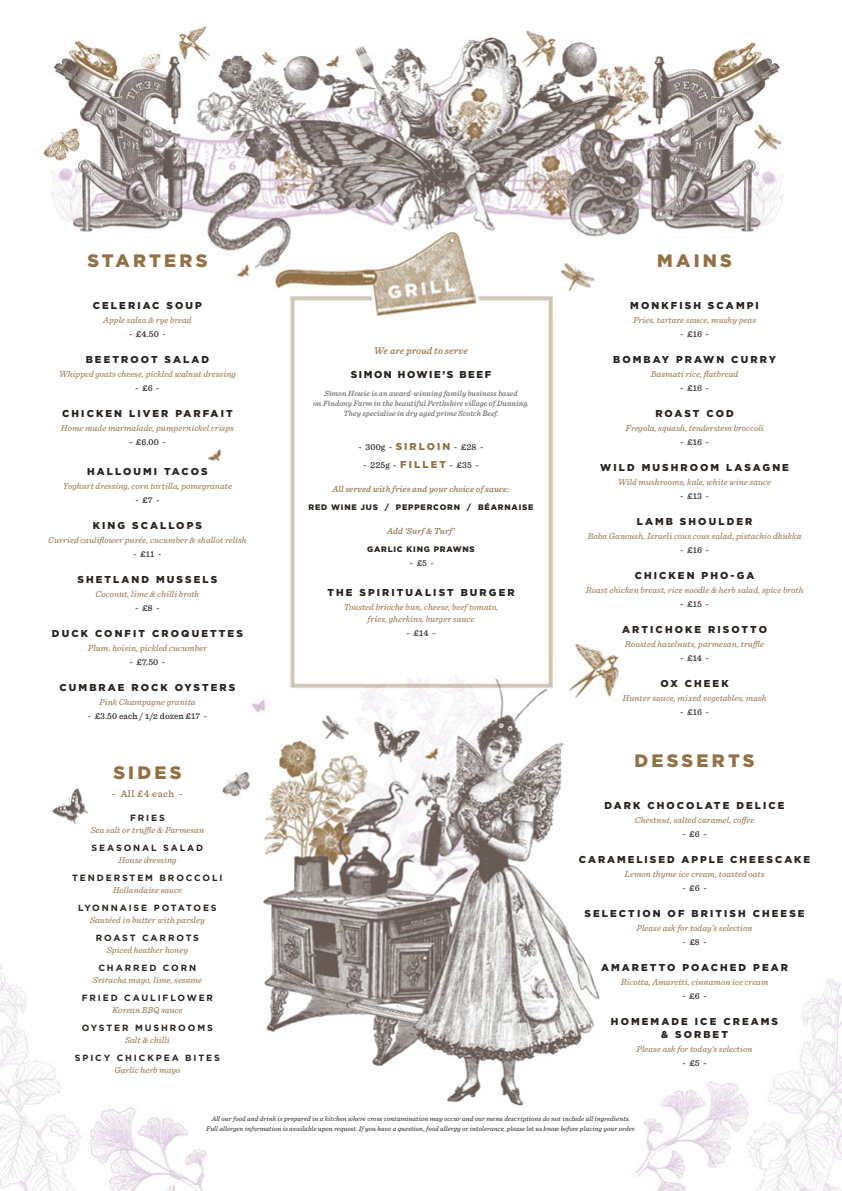
<style>
.page{position:relative;width:842px;height:1191px;background:#fff}
.page>*{position:absolute;margin:0;border:0;box-sizing:border-box;transform-origin:0 0}
.t1{font:900 18px "Gotham";letter-spacing:.18em;color:#937146}
.t2{font:900 10px/13px "Gotham";letter-spacing:.21em;color:#28231e;text-align:center}
.t3{font:italic 500 10px "Sentinel";letter-spacing:.01em;color:#937146}
.t4{font:900 10px "Gotham";letter-spacing:.16em;color:#28231e}
.t5{font:500 10px "Sentinel";letter-spacing:.05em;color:#937146}
.t6{font:italic 9px/12px "Sentinel";letter-spacing:.01em;color:#937146;text-align:center}
.t7{font:500 9px "Sentinel";letter-spacing:.01em;color:#28231e}
.t8{font:700 9px "Gotham";letter-spacing:.21em;color:#28231e}
.t9{font:italic 500 9px "Sentinel";letter-spacing:.01em;color:#937146}
.t10{font:italic 8px/10px "Sentinel";letter-spacing:.01em;color:#544d48;text-align:center}
.t11{font:900 8px "Gotham";letter-spacing:.1em;color:#28231e}
.t12{font:italic 7px/10px "Sentinel";letter-spacing:.01em;color:#28231e;text-align:center}
.s1{font-family:"Gotham";font-weight:900;font-size:10px;color:#937146}
</style>
<div class="page">
<img style="left:0;top:26px;width:842px;height:1165px">
<h1 class="t1" style="left:87px;top:248px;width:122px">STARTERS</h1>
<p class="t2" style="left:93px;top:299px;width:111px">CELERIAC SOUP</p>
<p class="t6" style="left:103px;top:313px;width:90px">Apple salsa &amp; rye bread</p>
<p class="t7" style="left:129px;top:327px;width:38px">- £4.50 -</p>
<p class="t2" style="left:86px;top:353px;width:125px">BEETROOT SALAD</p>
<p class="t6" style="left:59px;top:367px;width:178px">Whipped goats cheese, pickled walnut dressing</p>
<p class="t7" style="left:135px;top:381px;width:26px">- £6 -</p>
<p class="t2" style="left:62px;top:407px;width:172px">CHICKEN LIVER PARFAIT</p>
<p class="t6" style="left:61px;top:421px;width:175px">Home made marmalade, pumpernickel crisps</p>
<p class="t7" style="left:129px;top:435px;width:38px">- £6.00 -</p>
<p class="t2" style="left:87px;top:465px;width:122px">HALLOUMI TACOS</p>
<p class="t6" style="left:63px;top:479px;width:171px">Yoghurt dressing, corn tortilla, pomegranate</p>
<p class="t7" style="left:135px;top:493px;width:26px">- £7 -</p>
<p class="t2" style="left:93px;top:519px;width:111px">KING SCALLOPS</p>
<p class="t6" style="left:48px;top:533px;width:200px">Curried cauliflower purée, cucumber &amp; shallot relish</p>
<p class="t7" style="left:133px;top:547px;width:29px">- £11 -</p>
<p class="t2" style="left:77px;top:573px;width:141px">SHETLAND MUSSELS</p>
<p class="t6" style="left:96px;top:587px;width:105px">Coconut, lime &amp; chilli broth</p>
<p class="t7" style="left:135px;top:601px;width:26px">- £8 -</p>
<p class="t2" style="left:52px;top:627px;width:192px">DUCK CONFIT CROQUETTES</p>
<p class="t6" style="left:88px;top:641px;width:120px">Plum, hoisin, pickled cucumber</p>
<p class="t7" style="left:130px;top:655px;width:37px">- £7.50 -</p>
<p class="t2" style="left:59px;top:681px;width:177px">CUMBRAE ROCK OYSTERS</p>
<p class="t6" style="left:99px;top:695px;width:98px">Pink Champagne granita</p>
<p class="t7" style="left:88px;top:709px;width:121px">- £3.50 each / 1/2 dozen £17 -</p>
<h1 class="t1" style="left:113px;top:760px;width:70px">SIDES</h1>
<p class="t5" style="left:112px;top:786px;width:73px">- All £4 each -</p>
<p class="t8" style="left:130px;top:812px;width:36px">FRIES</p>
<p class="t6" style="left:91px;top:823px;width:115px">Sea salt or truffle &amp; Parmesan</p>
<p class="t8" style="left:92px;top:842px;width:113px">SEASONAL SALAD</p>
<p class="t6" style="left:118px;top:853px;width:60px">House dressing</p>
<p class="t8" style="left:72px;top:872px;width:152px">TENDERSTEM BROCCOLI</p>
<p class="t6" style="left:113px;top:883px;width:71px">Hollandaise sauce</p>
<p class="t8" style="left:78px;top:902px;width:140px">LYONNAISE POTATOES</p>
<p class="t6" style="left:90px;top:913px;width:116px">Sautéed in butter with parsley</p>
<p class="t8" style="left:96px;top:932px;width:105px">ROAST CARROTS</p>
<p class="t6" style="left:107px;top:943px;width:83px">Spiced heather honey</p>
<p class="t8" style="left:98px;top:962px;width:99px">CHARRED CORN</p>
<p class="t6" style="left:93px;top:973px;width:110px">Sriracha mayo, lime, sesame</p>
<p class="t8" style="left:82px;top:992px;width:133px">FRIED CAULIFLOWER</p>
<p class="t6" style="left:112px;top:1003px;width:72px">Korean BBQ sauce</p>
<p class="t8" style="left:82px;top:1022px;width:132px">OYSTER MUSHROOMS</p>
<p class="t6" style="left:125px;top:1033px;width:46px">Salt &amp; chilli</p>
<p class="t8" style="left:75px;top:1052px;width:147px">SPICY CHICKPEA BITES</p>
<p class="t6" style="left:114px;top:1063px;width:67px">Garlic herb mayo</p>
<p class="t3" style="left:374px;top:343px;width:95px">We are proud to serve</p>
<p class="t4" style="left:351px;top:368px;width:142px">SIMON HOWIE’S BEEF</p>
<p class="t10" style="left:313px;top:388px;width:217px">Simon Howie is an award-winning family business based<br>on Findony Farm in the beautiful Perthshire village of Dunning.<br>They specialise in dry aged prime Scotch Beef.</p>
<p class="t7" style="left:359px;top:440px;width:126px">- 300g - <span class="s1">SIRLOIN</span> - £28 -</p>
<p class="t7" style="left:363px;top:458px;width:117px">- 225g - <span class="s1">FILLET</span> - £35 -</p>
<p class="t9" style="left:332px;top:482px;width:179px">All served with fries and your choice of sauce:</p>
<p class="t11" style="left:309px;top:502px;width:226px">RED WINE JUS / PEPPERCORN / BÉARNAISE</p>
<p class="t9" style="left:387px;top:524px;width:69px">Add ‘Surf &amp; Turf’</p>
<p class="t11" style="left:367px;top:544px;width:109px">GARLIC KING PRAWNS</p>
<p class="t7" style="left:410px;top:556px;width:26px">- £5 -</p>
<p class="t2" style="left:327px;top:586px;width:189px">THE SPIRITUALIST BURGER</p>
<p class="t6" style="left:344px;top:601px;width:156px">Toasted brioche bun, cheese, beef tomato, fries, gherkins, burger sauce</p>
<p class="t7" style="left:407px;top:626px;width:30px">- £14 -</p>
<h1 class="t1" style="left:657px;top:248px;width:76px">MAINS</h1>
<p class="t2" style="left:630px;top:299px;width:130px">MONKFISH SCAMPI</p>
<p class="t6" style="left:633px;top:313px;width:124px">Fries, tartare sauce, mushy peas</p>
<p class="t7" style="left:680px;top:327px;width:30px">- £16 -</p>
<p class="t2" style="left:613px;top:353px;width:164px">BOMBAY PRAWN CURRY</p>
<p class="t6" style="left:651px;top:367px;width:89px">Basmati rice, flatbread</p>
<p class="t7" style="left:680px;top:381px;width:30px">- £16 -</p>
<p class="t2" style="left:655px;top:407px;width:80px">ROAST COD</p>
<p class="t6" style="left:625px;top:421px;width:140px">Fregola, squash, tenderstem broccoli</p>
<p class="t7" style="left:680px;top:435px;width:30px">- £16 -</p>
<p class="t2" style="left:600px;top:461px;width:190px">WILD MUSHROOM LASAGNE</p>
<p class="t6" style="left:618px;top:475px;width:155px">Wild mushrooms, kale, white wine sauce</p>
<p class="t7" style="left:680px;top:489px;width:30px">- £13 -</p>
<p class="t2" style="left:637px;top:515px;width:117px">LAMB SHOULDER</p>
<p class="t6" style="left:588px;top:529px;width:215px">Baba Ganoush, Israeli cous cous salad, pistachio dhukka</p>
<p class="t7" style="left:680px;top:543px;width:30px">- £16 -</p>
<p class="t2" style="left:635px;top:569px;width:121px">CHICKEN PHO-GA</p>
<p class="t6" style="left:586px;top:583px;width:219px">Roast chicken breast, rice noodle &amp; herb salad, spice broth</p>
<p class="t7" style="left:680px;top:597px;width:30px">- £15 -</p>
<p class="t2" style="left:622px;top:623px;width:146px">ARTICHOKE RISOTTO</p>
<p class="t6" style="left:625px;top:637px;width:141px">Roasted hazelnuts, parmesan, truffle</p>
<p class="t7" style="left:680px;top:651px;width:30px">- £14 -</p>
<p class="t2" style="left:660px;top:677px;width:70px">OX CHEEK</p>
<p class="t6" style="left:622px;top:691px;width:146px">Hunter sauce, mixed vegetables, mash</p>
<p class="t7" style="left:680px;top:705px;width:30px">- £16 -</p>
<h1 class="t1" style="left:634px;top:748px;width:122px">DESSERTS</h1>
<p class="t2" style="left:604px;top:798px;width:182px">DARK CHOCOLATE DELICE</p>
<p class="t6" style="left:635px;top:813px;width:121px">Chestnut, salted caramel, coffee</p>
<p class="t7" style="left:682px;top:827px;width:26px">- £6 -</p>
<p class="t2" style="left:579px;top:852px;width:233px">CARAMELISED APPLE CHEESCAKE</p>
<p class="t6" style="left:625px;top:867px;width:141px">Lemon thyme ice cream, toasted oats</p>
<p class="t7" style="left:682px;top:881px;width:26px">- £6 -</p>
<p class="t2" style="left:584px;top:906px;width:222px">SELECTION OF BRITISH CHEESE</p>
<p class="t6" style="left:636px;top:921px;width:118px">Please ask for today’s selection</p>
<p class="t7" style="left:682px;top:935px;width:26px">- £8 -</p>
<p class="t2" style="left:601px;top:960px;width:189px">AMARETTO POACHED PEAR</p>
<p class="t6" style="left:621px;top:975px;width:149px">Ricotta, Amaretti, cinnamon ice cream</p>
<p class="t7" style="left:682px;top:989px;width:26px">- £6 -</p>
<p class="t2" style="left:611px;top:1014px;width:169px">HOMEMADE ICE CREAMS &amp; SORBET</p>
<p class="t6" style="left:636px;top:1042px;width:118px">Please ask for today’s selection</p>
<p class="t7" style="left:682px;top:1056px;width:26px">- £5 -</p>
<p class="t12" style="left:206px;top:1112px;width:431px">All our food and drink is prepared in a kitchen where cross contamination may occur and our menu descriptions do not include all ingredients.<br>Full allergen information is available upon request. If you have a question, food allergy or intolerance, please let us know before placing your order.</p>
</div>
